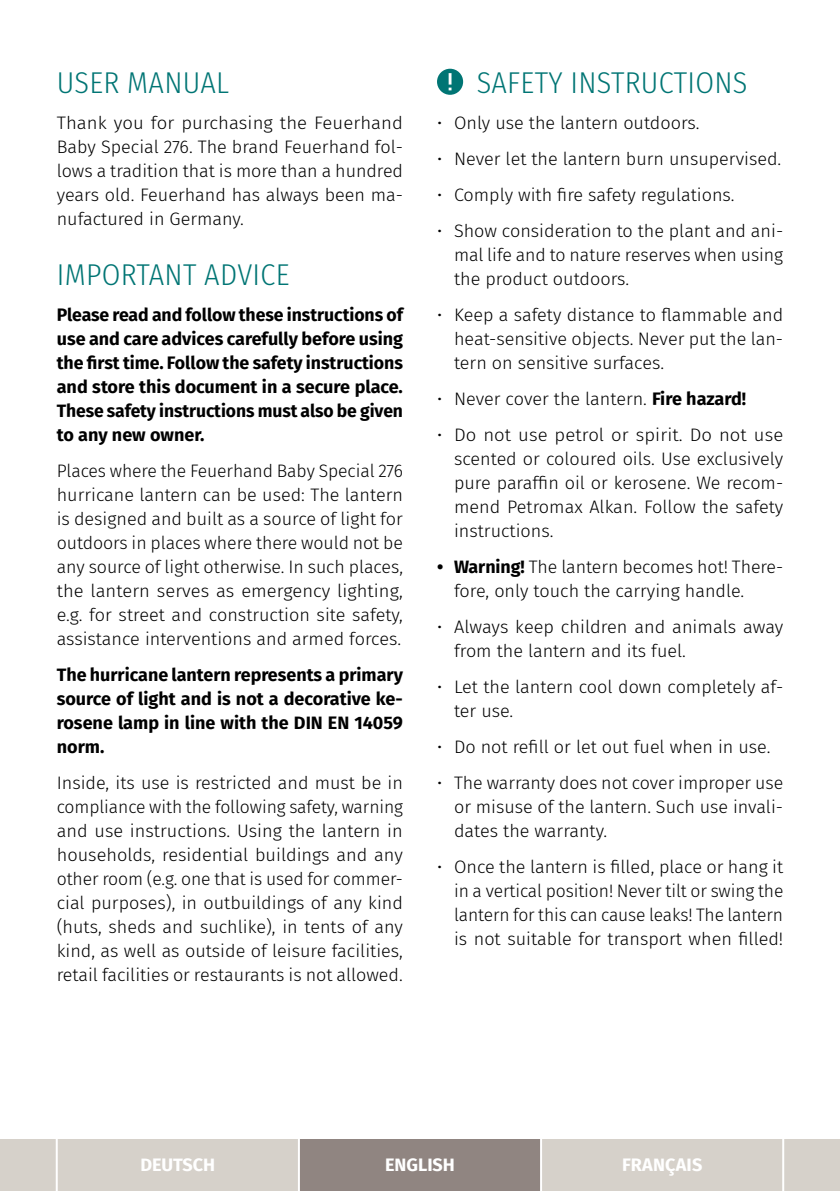
<style>
.page{position:relative;width:840px;height:1191px;background:#fff}
.page>*{position:absolute;margin:0;border:0;box-sizing:border-box;transform-origin:0 0}
.t1{font:300 30px "Fira Sans Condensed";letter-spacing:.01em;color:#007574}
.t2{font:300 18px/24px "Fira Sans";color:#000;text-align:justify}
.t3{font:700 18px/24px "Fira Sans";color:#000;text-align:justify}
.t4{font:700 18px "Fira Sans";color:#fff}
.s1{font-weight:700}
</style>
<div class="page">
<div style="left:57px;top:1140px;width:242px;height:51px;background:#d6d1ca"></div>
<div style="left:299px;top:1140px;width:241px;height:51px;background:#908581"></div>
<div style="left:540px;top:1140px;width:242px;height:51px;background:#d6d1ca"></div>
<hr style="left:298px;top:1135px;width:2px;height:56px;background:#fff">
<hr style="left:539px;top:1135px;width:2px;height:56px;background:#fff">
<div style="left:0;top:1140px;width:57px;height:51px;background:#d6d1ca"></div>
<div style="left:782px;top:1140px;width:57px;height:51px;background:#d6d1ca"></div>
<hr style="left:56px;top:1135px;width:2px;height:56px;background:#fff">
<hr style="left:781px;top:1135px;width:2px;height:56px;background:#fff">
<svg style="left:437px;top:69px;width:26px;height:26px"></svg>
<h1 class="t1" style="left:57px;top:61px;width:174px">USER MANUAL</h1>
<p class="t2" style="left:57px;top:110px;width:347px">Thank you for purchasing the Feuerhand Baby Special 276. The brand Feuerhand fol&shy;lows a tradition that is more than a hundred years old. Feuerhand has always been ma&shy;nufactured in Germany.</p>
<h1 class="t1" style="left:57px;top:253px;width:234px">IMPORTANT ADVICE</h1>
<p class="t3" style="left:57px;top:301px;width:347px">Please read and follow these instructions of use and care advices carefully before using the first time. Follow the safety instructions and store this document in a secure place.<br>These safety instructions must also be given to any new owner.</p>
<p class="t2" style="left:57px;top:458px;width:347px">Places where the Feuerhand Baby Special 276 hurricane lantern can be used: The lantern is designed and built as a source of light for outdoors in places where there would not be any source of light otherwise. In such places, the lantern serves as emergency lighting, e.g. for street and construction site safety, assistance interventions and armed forces.</p>
<p class="t3" style="left:57px;top:661px;width:347px">The hurricane lantern represents a primary source of light and is not a decorative ke&shy;rosene lamp in line with the DIN EN 14059 norm.</p>
<p class="t2" style="left:57px;top:770px;width:347px">Inside, its use is restricted and must be in compliance with the following safety, warning and use instructions. Using the lantern in households, residential buildings and any other room (e.g. one that is used for commer&shy;cial purposes), in outbuildings of any kind (huts, sheds and suchlike), in tents of any kind, as well as outside of leisure facilities, retail facilities or restaurants is not allowed.</p>
<h1 class="t1" style="left:476px;top:61px;width:272px">SAFETY INSTRUCTIONS</h1>
<p class="t2" style="left:437px;top:110px;width:264px">• Only use the lantern outdoors.</p>
<p class="t2" style="left:437px;top:146px;width:345px">• Never let the lantern burn unsupervised.</p>
<p class="t2" style="left:437px;top:182px;width:299px">• Comply with fire safety regulations.</p>
<p class="t2" style="left:454px;top:218px;width:330px;text-indent:-17px">• Show consideration to the plant and ani&shy;mal life and to nature reserves when using the product outdoors.</p>
<p class="t2" style="left:454px;top:302px;width:330px;text-indent:-17px">• Keep a safety distance to flammable and heat-sensitive objects. Never put the lan&shy;tern on sensitive surfaces.</p>
<p class="t2" style="left:437px;top:386px;width:310px">• Never cover the lantern. <span class="s1">Fire hazard!</span></p>
<p class="t2" style="left:454px;top:422px;width:330px;text-indent:-17px">• Do not use petrol or spirit. Do not use scented or coloured oils. Use exclusively pure paraffin oil or kerosene. We recom&shy;mend Petromax Alkan. Follow the safety instructions.</p>
<p class="t2" style="left:454px;top:554px;width:330px;text-indent:-17px"><span class="s1">• Warning!</span> The lantern becomes hot! There&shy;fore, only touch the carrying handle.</p>
<p class="t2" style="left:454px;top:614px;width:330px;text-indent:-17px">• Always keep children and animals away from the lantern and its fuel.</p>
<p class="t2" style="left:454px;top:674px;width:330px;text-indent:-17px">• Let the lantern cool down completely af&shy;ter use.</p>
<p class="t2" style="left:437px;top:734px;width:335px">• Do not refill or let out fuel when in use.</p>
<p class="t2" style="left:454px;top:770px;width:330px;text-indent:-17px">• The warranty does not cover improper use or misuse of the lantern. Such use invali&shy;dates the warranty.</p>
<p class="t2" style="left:454px;top:854px;width:330px;text-indent:-17px">• Once the lantern is filled, place or hang it in a vertical position! Never tilt or swing the lantern for this can cause leaks! The lantern is not suitable for transport when filled!</p>
<p class="t4" style="left:140px;top:1149px;width:76px">DEUTSCH</p>
<p class="t4" style="left:385px;top:1149px;width:71px">ENGLISH</p>
<p class="t4" style="left:621px;top:1149px;width:82px">FRANÇAIS</p>
</div>
